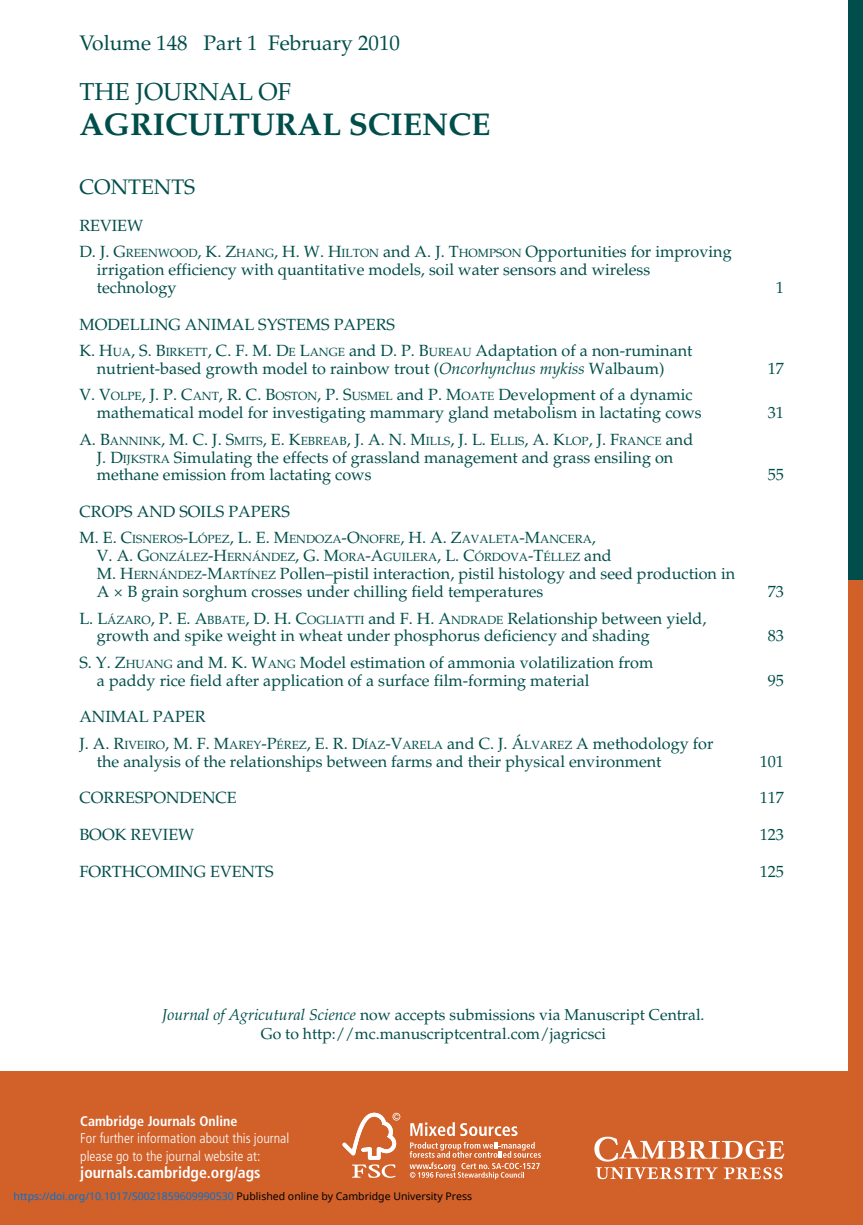
<style>
.page{position:relative;width:863px;height:1225px;background:#fff}
.page>*{position:absolute;margin:0;border:0;box-sizing:border-box;transform-origin:0 0}
.t1{font:700 31.5px "Palatino";color:#004e4b}
.t2{font:24.5px "Palatino";color:#004e4b}
.t3{font:21px "Palatino";color:#004e4b}
.t4{font:16.1px/17.8px "Palatino";color:#004e4b}
.t5{font:15.75px/19.2px "Palatino";color:#004e4b;text-align:center}
.t6{font:700 condensed 15.75px "Frutiger";color:#fff}
.t7{font:300 condensed 14px/17.5px "Frutiger";color:#fff}
.t8{font:700 condensed 14px "Frutiger";color:#fff}
.t9{font:11.9px/17.8px "Palatino";color:#004e4b}
.t10{font:10.5px "Noto Sans";color:#0172cf}
.s1{font-size:11.9px}
.s2{font-style:italic}
.s3{font-size:16.1px}
.s4{color:#000}
</style>
<div class="page">
<div style="left:0;top:1071px;width:863px;height:154px;background:#d16029"></div>
<div style="left:848px;top:0;width:15px;height:1225px;background:#004e4b"></div>
<div style="left:848px;top:580px;width:15px;height:645px;background:#d16029"></div>
<img style="left:594px;top:1136px;width:191px;height:50px">
<svg style="left:410px;top:1122px;width:107px;height:14px"></svg>
<svg style="left:409px;top:1142px;width:132px;height:37px"></svg>
<svg style="left:342px;top:1113px;width:58px;height:65px"></svg>
<h3 class="t3" style="left:79px;top:34px;width:322px">Volume 148 Part 1 February 2010</h3>
<h2 class="t2" style="left:79px;top:82px;width:213px">THE JOURNAL OF</h2>
<h1 class="t1" style="left:79px;top:112px;width:412px">AGRICULTURAL SCIENCE</h1>
<h3 class="t3" style="left:79px;top:179px;width:117px">CONTENTS</h3>
<p class="t4" style="left:79px;top:214px;width:654px;line-height:26.2px">REVIEW<br>D. J. G<span class="s1">REENWOOD</span>, K. Z<span class="s1">HANG</span>, H. W. H<span class="s1">ILTON</span> and A. J. T<span class="s1">HOMPSON</span> Opportunities for improving</p>
<p class="t4" style="left:97px;top:263px;width:555px">irrigation efficiency with quantitative models, soil water sensors and wireless technology</p>
<p class="t4" style="left:776px;top:281px;width:10px">1</p>
<p class="t4" style="left:79px;top:313px;width:614px;line-height:26.2px">MODELLING ANIMAL SYSTEMS PAPERS<br>K. H<span class="s1">UA</span>, S. B<span class="s1">IRKETT</span>, C. F. M. D<span class="s1">E</span> L<span class="s1">ANGE</span> and D. P. B<span class="s1">UREAU</span> Adaptation of a non-ruminant</p>
<p class="t4" style="left:97px;top:362px;width:569px">nutrient-based growth model to rainbow trout (<span class="s2">Oncorhynchus mykiss</span> Walbaum)</p>
<p class="t4" style="left:768px;top:362px;width:18px">17</p>
<p class="t4" style="left:97px;top:388px;width:606px;text-indent:-18px">V. V<span class="s1">OLPE</span>, J. P. C<span class="s1">ANT</span>, R. C. B<span class="s1">OSTON</span>, P. S<span class="s1">USMEL</span> and P. M<span class="s1">OATE</span> Development of a dynamic mathematical model for investigating mammary gland metabolism in lactating cows</p>
<p class="t4" style="left:768px;top:406px;width:18px">31</p>
<p class="t4" style="left:97px;top:432px;width:598px;text-indent:-17px">A. B<span class="s1">ANNINK</span>, M. C. J. S<span class="s1">MITS</span>, E. K<span class="s1">EBREAB</span>, J. A. N. M<span class="s1">ILLS</span>, J. L. E<span class="s1">LLIS</span>, A. K<span class="s1">LOP</span>, J. F<span class="s1">RANCE</span> and<br>J. D<span class="s1">IJKSTRA</span> Simulating the effects of grassland management and grass ensiling on methane emission from lactating cows</p>
<p class="t4" style="left:79px;top:505px;width:212px">CROPS AND SOILS PAPERS</p>
<p class="t9" style="left:97px;top:532px;width:516px;text-indent:-18px"><span class="s3">M. E. C</span>ISNEROS<span class="s3">-L</span>ÓPEZ<span class="s3">, L. E. M</span>ENDOZA<span class="s3">-O</span>NOFRE<span class="s3">, H. A. Z</span>AVALETA<span class="s3">-M</span>ANCERA<span class="s3">,<br>V. A. G</span>ONZÁLEZ<span class="s3">-H</span>ERNÁNDEZ<span class="s3">, G. M</span>ORA<span class="s3">-A</span>GUILERA<span class="s3">, L. C</span>ÓRDOVA<span class="s3">-T</span>ÉLLEZ <span class="s3">and</span></p>
<p class="t4" style="left:97px;top:567px;width:640px">M. H<span class="s1">ERNÁNDEZ</span>-M<span class="s1">ARTÍNEZ</span> Pollen–pistil interaction, pistil histology and seed production in<br>A × B grain sorghum crosses under chilling field temperatures</p>
<p class="t4" style="left:97px;top:611px;width:611px;text-indent:-18px">L. L<span class="s1">ÁZARO</span>, P. E. A<span class="s1">BBATE</span>, D. H. C<span class="s1">OGLIATTI</span> and F. H. A<span class="s1">NDRADE</span> Relationship between yield, growth and spike weight in wheat under phosphorus deficiency and shading</p>
<p class="t4" style="left:97px;top:655px;width:558px;text-indent:-18px">S. Y. Z<span class="s1">HUANG</span> and M. K. W<span class="s1">ANG</span> Model estimation of ammonia volatilization from a paddy rice field after application of a surface film-forming material</p>
<p class="t4" style="left:768px;top:468px;width:18px">55</p>
<p class="t4" style="left:768px;top:585px;width:18px">73</p>
<p class="t4" style="left:768px;top:629px;width:18px">83</p>
<p class="t4" style="left:768px;top:673px;width:18px">95</p>
<p class="t4" style="left:79px;top:706px;width:635px;line-height:26.2px">ANIMAL PAPER<br>J. A. R<span class="s1">IVEIRO</span>, M. F. M<span class="s1">AREY</span>-P<span class="s1">ÉREZ</span>, E. R. D<span class="s1">ÍAZ</span>-V<span class="s1">ARELA</span> and C. J. Á<span class="s1">LVAREZ</span> A methodology for</p>
<p class="t4" style="left:97px;top:754px;width:566px">the analysis of the relationships between farms and their physical environment</p>
<p class="t4" style="left:759px;top:754px;width:26px">101</p>
<p class="t4" style="left:79px;top:791px;width:159px">CORRESPONDENCE</p>
<p class="t4" style="left:759px;top:791px;width:26px">117</p>
<p class="t4" style="left:79px;top:827px;width:117px">BOOK REVIEW</p>
<p class="t4" style="left:759px;top:827px;width:26px">123</p>
<p class="t4" style="left:79px;top:864px;width:196px">FORTHCOMING EVENTS</p>
<p class="t4" style="left:760px;top:864px;width:26px">125</p>
<p class="t5" style="left:162px;top:1007px;width:544px"><span class="s2">Journal of Agricutural Science</span> now accepts submissions via Manuscript Central.<br>Go to http://mc.manuscriptcentral.com/jagricsci</p>
<p class="t8" style="left:80px;top:1115px;width:159px">Cambridge Journals Online</p>
<p class="t7" style="left:80px;top:1131px;width:210px">For further information about this journal please go to the journal website at:</p>
<p class="t6" style="left:80px;top:1166px;width:182px">journals.cambridge.org/ags</p>
<p class="t10" style="left:14px;top:1189px;width:460px">https://doi.org/10.1017/S0021859609990530 <span class="s4">Published online by Cambridge University Press</span></p>
</div>
